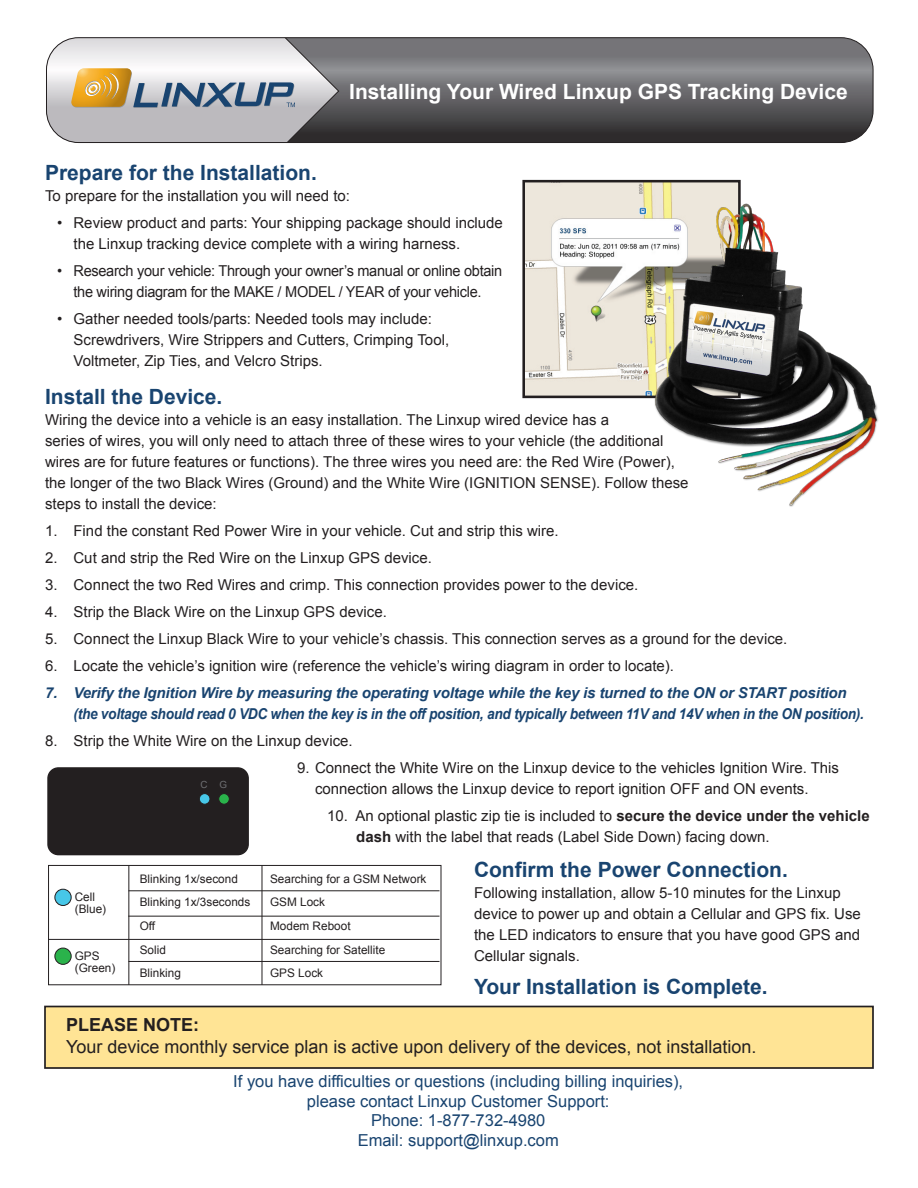
<style>
.page{position:relative;width:918px;height:1188px;background:#fff}
.page>*{position:absolute;margin:0;border:0;box-sizing:border-box;transform-origin:0 0}
.t1{font:700 21px "Arial";color:#194470}
.t2{font:700 21px "Arial";color:#fff}
.t3{font:18px "Arial";color:#231f20}
.t4{font:700 18px "Arial";color:#231f20}
.t5{font:16.5px/19.5px "Arial";color:#194470;text-align:center}
.t6{font:15px/21px "Arial";color:#231f20}
.t7{font:italic 700 15px/21px "Arial";letter-spacing:-.02em;color:#194470}
.t8{font:15px/21px "Arial";letter-spacing:-.02em;color:#231f20;text-align:center}
.t9{font:11.7px/11.7px "Arial";color:#231f20}
.t10{font:9.75px "Arial";color:#6f7073}
.s1{font-weight:700}
</style>
<div class="page">
<svg style="left:340px;top:39px;width:532px;height:104px;background:#646467"></svg>
<div style="left:46px;top:37px;width:828px;height:106px;border:1px solid #231f20;border-radius:32px"></div>
<svg style="left:46px;top:38px;width:294px;height:105px"></svg>
<img style="left:526px;top:184px;width:211px;height:210px">
<div style="left:522px;top:180px;width:219px;height:218px;border:3px solid #231f20"></div>
<img style="left:652px;top:204px;width:227px;height:303px">
<div style="left:44px;top:1006px;width:830px;height:63px;background:#ffe495;border:2px solid #231f20"></div>
<div style="left:48px;top:865px;width:393px;height:120px;border:1px solid #231f20"></div>
<hr style="left:128px;top:865px;width:1px;height:120px;background:#231f20">
<hr style="left:262px;top:865px;width:1px;height:120px;background:#231f20">
<div style="left:55px;top:889px;width:16px;height:17px;background:#47c7e8;border-radius:50%"></div>
<div style="left:54px;top:889px;width:18px;height:17px;border:1px solid #231f20;border-radius:50%"></div>
<div style="left:55px;top:948px;width:16px;height:16px;background:#2ab34b;border-radius:50%"></div>
<div style="left:54px;top:948px;width:18px;height:17px;border:1px solid #231f20;border-radius:50%"></div>
<hr style="left:128px;top:916px;width:312px;height:1px;background:#231f20">
<hr style="left:128px;top:890px;width:312px;height:1px;background:#231f20">
<hr style="left:48px;top:939px;width:392px;height:1px;background:#231f20">
<hr style="left:128px;top:961px;width:312px;height:1px;background:#231f20">
<div style="left:48px;top:768px;width:200px;height:87px;background:#231f20;border-radius:10px"></div>
<div style="left:47px;top:767px;width:202px;height:88px;border:1px solid #231f20;border-radius:10px"></div>
<div style="left:199px;top:794px;width:11px;height:10px;background:#47c7e8;border-radius:50%"></div>
<div style="left:199px;top:793px;width:11px;height:12px;border:1px solid #231f20;border-radius:50%"></div>
<div style="left:219px;top:794px;width:10px;height:10px;background:#2ab34b;border-radius:50%"></div>
<div style="left:218px;top:793px;width:12px;height:12px;border:1px solid #231f20;border-radius:50%"></div>
<h1 class="t2" style="left:349px;top:78px;width:500px">Installing Your Wired Linxup GPS Tracking Device</h1>
<h1 class="t1" style="left:45px;top:159px;width:273px">Prepare for the Installation.</h1>
<p class="t6" style="left:45px;top:185px;width:307px">To prepare for the installation you will need to:</p>
<p class="t6" style="left:74px;top:212px;width:431px;text-indent:-16px">• Review product and parts: Your shipping package should include the Linxup tracking device complete with a wiring harness.</p>
<p class="t8" style="left:57px;top:260px;width:447px">• Research your vehicle: Through your owner’s manual or online obtain the wiring diagram for the MAKE / MODEL / YEAR of your vehicle.</p>
<p class="t6" style="left:74px;top:308px;width:377px;text-indent:-16px">• Gather needed tools/parts: Needed tools may include:<br>Screwdrivers, Wire Strippers and Cutters, Crimping Tool,<br>Voltmeter, Zip Ties, and Velcro Strips.</p>
<h1 class="t1" style="left:45px;top:382px;width:179px">Install the Device.</h1>
<p class="t6" style="left:45px;top:409px;width:645px">Wiring the device into a vehicle is an easy installation. The Linxup wired device has a<br>series of wires, you will only need to attach three of these wires to your vehicle (the additional wires are for future features or functions). The three wires you need are: the Red Wire (Power), the longer of the two Black Wires (Ground) and the White Wire (IGNITION SENSE). Follow these steps to install the device:</p>
<p class="t6" style="left:45px;top:520px;width:515px">1. Find the constant Red Power Wire in your vehicle. Cut and strip this wire.</p>
<p class="t6" style="left:45px;top:547px;width:388px">2. Cut and strip the Red Wire on the Linxup GPS device.</p>
<p class="t6" style="left:45px;top:574px;width:595px">3. Connect the two Red Wires and crimp. This connection provides power to the device.</p>
<p class="t6" style="left:45px;top:601px;width:343px">4. Strip the Black Wire on the Linxup GPS device.</p>
<p class="t6" style="left:45px;top:628px;width:744px">5. Connect the Linxup Black Wire to your vehicle’s chassis. This connection serves as a ground for the device.</p>
<p class="t6" style="left:45px;top:655px;width:631px">6. Locate the vehicle’s ignition wire (reference the vehicle’s wiring diagram in order to locate).</p>
<p class="t7" style="left:74px;top:682px;width:792px;text-indent:-28px">7. Verify the Ignition Wire by measuring the operating voltage while the key is turned to the ON or START position (the voltage should read 0 VDC when the key is in the off position, and typically between 11V and 14V when in the ON position).</p>
<p class="t6" style="left:45px;top:730px;width:309px">8. Strip the White Wire on the Linxup device.</p>
<p class="t6" style="left:315px;top:757px;width:526px;text-indent:-18px">9. Connect the White Wire on the Linxup device to the vehicles Ignition Wire. This connection allows the Linxup device to report ignition OFF and ON events.</p>
<p class="t6" style="left:356px;top:805px;width:515px;text-indent:-29px">10. An optional plastic zip tie is included to <span class="s1">secure the device under the vehicle dash</span> with the label that reads (Label Side Down) facing down.</p>
<p class="t10" style="left:201px;top:778px;width:28px">C G</p>
<p class="t9" style="left:75px;top:891px;width:33px">Cell (Blue)</p>
<p class="t9" style="left:75px;top:950px;width:42px">GPS (Green)</p>
<p class="t9" style="left:140px;top:873px;width:100px">Blinking 1x/second</p>
<p class="t9" style="left:270px;top:873px;width:158px">Searching for a GSM Network</p>
<p class="t9" style="left:140px;top:897px;width:112px">Blinking 1x/3seconds</p>
<p class="t9" style="left:270px;top:897px;width:56px">GSM Lock</p>
<p class="t9" style="left:140px;top:920px;width:17px">Off</p>
<p class="t9" style="left:270px;top:920px;width:82px">Modem Reboot</p>
<p class="t9" style="left:140px;top:944px;width:28px">Solid</p>
<p class="t9" style="left:270px;top:944px;width:117px">Searching for Satellite</p>
<p class="t9" style="left:140px;top:967px;width:43px">Blinking</p>
<p class="t9" style="left:270px;top:967px;width:54px">GPS Lock</p>
<h1 class="t1" style="left:474px;top:856px;width:315px">Confirm the Power Connection.</h1>
<p class="t6" style="left:474px;top:883px;width:388px">Following installation, allow 5-10 minutes for the Linxup device to power up and obtain a Cellular and GPS fix. Use the LED indicators to ensure that you have good GPS and Cellular signals.</p>
<h1 class="t1" style="left:474px;top:973px;width:295px">Your Installation is Complete.</h1>
<p class="t4" style="left:66px;top:1013px;width:135px">PLEASE NOTE:</p>
<p class="t3" style="left:66px;top:1035px;width:692px">Your device monthly service plan is active upon delivery of the devices, not installation.</p>
<p class="t5" style="left:233px;top:1072px;width:451px">If you have difficulties or questions (including billing inquiries), please contact Linxup Customer Support:<br>Phone: 1-877-732-4980<br>Email: support@linxup.com</p>
</div>
